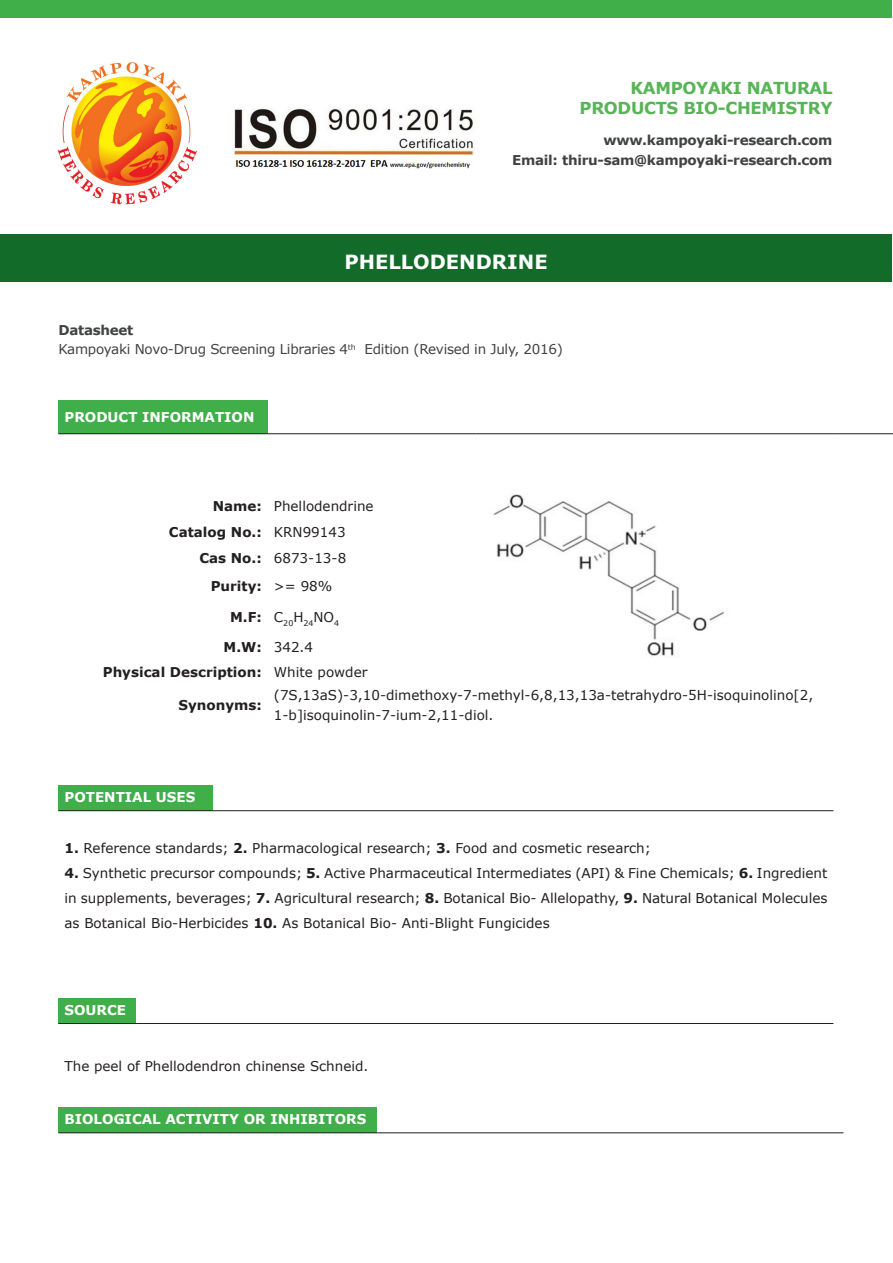
<style>
.page{position:relative;width:893px;height:1263px;background:#fff}
.page>*{position:absolute;margin:0;border:0;box-sizing:border-box;transform-origin:0 0}
.t1{font:700 19.5px "Verdana";color:#fff}
.t2{font:700 16.5px "Verdana";letter-spacing:-.02em;color:#59b457}
.t3{font:13.5px/25.2px "Verdana";color:#231f20}
.t4{font:700 13.5px "Verdana";letter-spacing:-.02em;color:#414243}
.t5{font:700 13.5px "Verdana";color:#fff}
.t6{font:700 13.5px "Verdana";color:#231f20}
.t7{font:13.5px "Verdana";letter-spacing:-.02em;color:#414243}
.t8{font:7.8px "Verdana";color:#231f20}
.s1{font-weight:700}
</style>
<div class="page">
<img style="left:232px;top:108px;width:243px;height:61px">
<img style="left:57px;top:62px;width:140px;height:143px">
<div style="left:0;top:0;width:892px;height:17px;background:#40ae49"></div>
<div style="left:1px;top:235px;width:891px;height:47px;background:#136b29"></div>
<div style="left:58px;top:400px;width:210px;height:34px;background:#40ae49"></div>
<hr style="left:58px;top:433px;width:210px;height:1px;background:#231f20">
<hr style="left:268px;top:433px;width:208px;height:1px;background:#231f20">
<hr style="left:476px;top:433px;width:359px;height:1px;background:#231f20">
<hr style="left:835px;top:433px;width:58px;height:1px;background:#231f20">
<img style="left:493px;top:494px;width:231px;height:163px">
<div style="left:58px;top:786px;width:155px;height:25px;background:#40ae49"></div>
<hr style="left:58px;top:810px;width:155px;height:1px;background:#231f20">
<hr style="left:213px;top:810px;width:620px;height:1px;background:#231f20">
<div style="left:58px;top:998px;width:78px;height:25px;background:#40ae49"></div>
<hr style="left:58px;top:1023px;width:78px;height:1px;background:#231f20">
<hr style="left:136px;top:1023px;width:697px;height:1px;background:#231f20">
<div style="left:58px;top:1108px;width:319px;height:25px;background:#40ae49"></div>
<hr style="left:58px;top:1132px;width:319px;height:1px;background:#231f20">
<hr style="left:377px;top:1132px;width:466px;height:1px;background:#231f20">
<p class="t2" style="left:631px;top:78px;width:203px">KAMPOYAKI NATURAL</p>
<p class="t2" style="left:580px;top:97px;width:254px">PRODUCTS BIO-CHEMISTRY</p>
<p class="t4" style="left:603px;top:132px;width:231px">www.kampoyaki-research.com</p>
<p class="t4" style="left:512px;top:151px;width:322px">Email: thiru-sam@kampoyaki-research.com</p>
<p class="t1" style="left:344px;top:249px;width:205px">PHELLODENDRINE</p>
<p class="t4" style="left:58px;top:321px;width:76px">Datasheet</p>
<p class="t7" style="left:58px;top:341px;width:506px">Kampoyaki Novo-Drug Screening Libraries 4<sup>th</sup> Edition (Revised in July, 2016)</p>
<p class="t5" style="left:64px;top:409px;width:192px">PRODUCT INFORMATION</p>
<p class="t6" style="left:213px;top:497px;width:51px">Name:</p>
<p class="t3" style="left:274px;top:494px;width:101px">Phellodendrine</p>
<p class="t6" style="left:169px;top:523px;width:94px">Catalog No.:</p>
<p class="t3" style="left:274px;top:519px;width:73px">KRN99143</p>
<p class="t6" style="left:199px;top:550px;width:64px">Cas No.:</p>
<p class="t3" style="left:274px;top:546px;width:74px">6873-13-8</p>
<p class="t6" style="left:211px;top:577px;width:53px">Purity:</p>
<p class="t3" style="left:274px;top:573px;width:60px">&gt;= 98%</p>
<p class="t6" style="left:230px;top:608px;width:33px">M.F:</p>
<p class="t8" style="left:274px;top:618px;width:67px"><sup>C</sup>20<sup>H</sup>24<sup>NO</sup>4</p>
<p class="t6" style="left:224px;top:638px;width:40px">M.W:</p>
<p class="t3" style="left:274px;top:635px;width:41px">342.4</p>
<p class="t6" style="left:103px;top:663px;width:161px">Physical Description:</p>
<p class="t3" style="left:274px;top:660px;width:95px">White powder</p>
<p class="t6" style="left:178px;top:696px;width:85px">Synonyms:</p>
<p class="t3" style="left:274px;top:686px;width:541px;line-height:19.2px">(7S,13aS)-3,10-dimethoxy-7-methyl-6,8,13,13a-tetrahydro-5H-isoquinolino[2,<br>1-b]isoquinolin-7-ium-2,11-diol.</p>
<p class="t5" style="left:64px;top:788px;width:132px">POTENTIAL USES</p>
<p class="t3" style="left:64px;top:835px;width:588px"><span class="s1">1.</span> Reference standards; <span class="s1">2.</span> Pharmacological research; <span class="s1">3.</span> Food and cosmetic research;</p>
<p class="t3" style="left:64px;top:860px;width:764px;text-align:justify"><span class="s1">4.</span> Synthetic precursor compounds; <span class="s1">5.</span> Active Pharmaceutical Intermediates (API) &amp; Fine Chemicals; <span class="s1">6.</span> Ingredient in supplements, beverages; <span class="s1">7.</span> Agricultural research; <span class="s1">8.</span> Botanical Bio- Allelopathy, <span class="s1">9.</span> Natural Botanical Molecules as Botanical Bio-Herbicides <span class="s1">10.</span> As Botanical Bio- Anti-Blight Fungicides</p>
<p class="t5" style="left:64px;top:1001px;width:63px">SOURCE</p>
<p class="t3" style="left:64px;top:1053px;width:305px">The peel of Phellodendron chinense Schneid.</p>
<p class="t5" style="left:64px;top:1110px;width:303px">BIOLOGICAL ACTIVITY OR INHIBITORS</p>
</div>
